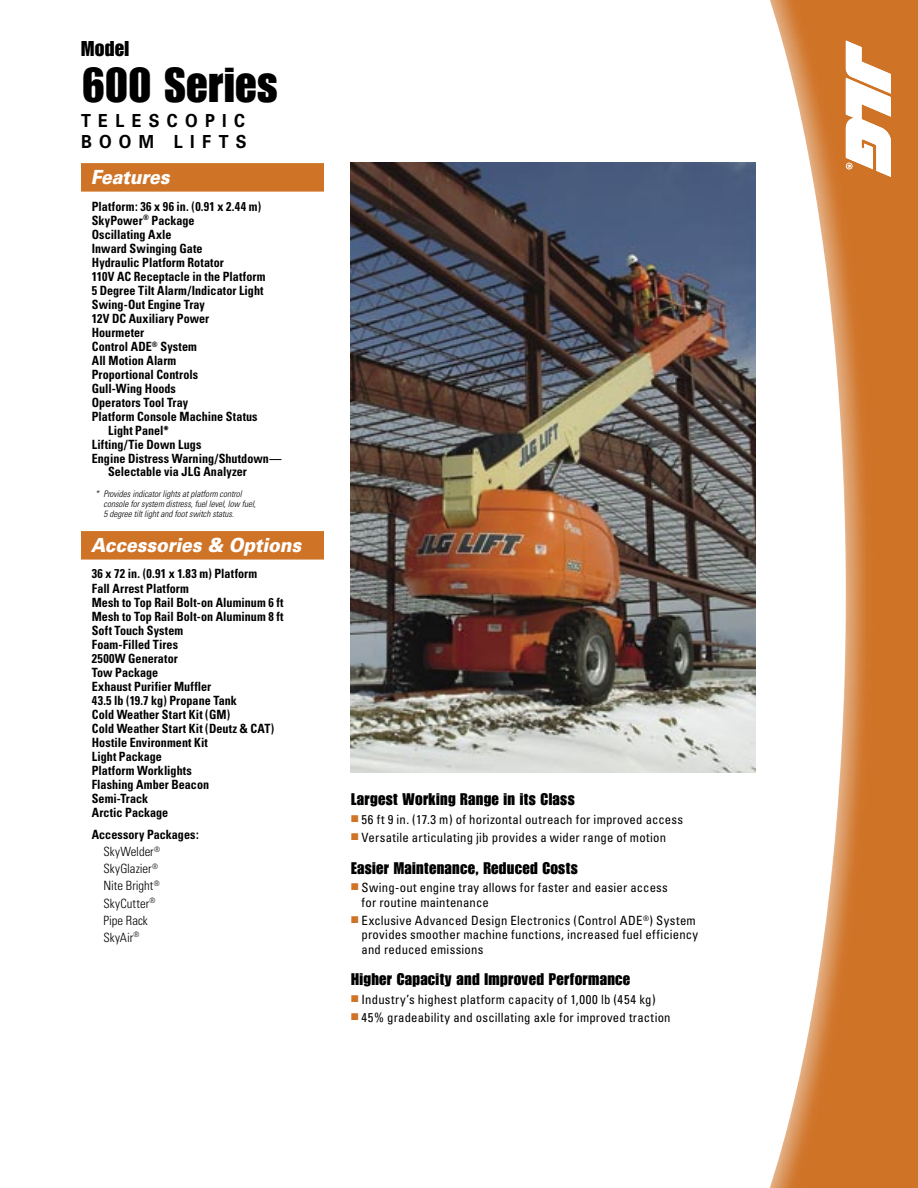
<style>
.page{position:relative;width:918px;height:1188px;background:#fff}
.page>*{position:absolute;margin:0;border:0;box-sizing:border-box;transform-origin:0 0}
.H2___Model_Series_Name__LEFT{font:48px "JLG Impact Standard";letter-spacing:.01em;color:#000}
.H1___Model__LEFT{font:21px "JLG Impact Standard";letter-spacing:.015em;color:#000}
.SH2___Orange_Bar_Subheads{font:italic 900 19.5px "Univers";letter-spacing:-.01em;color:#fff;scale:.9 1}
.SH1___Type_of_Lift__LEFT{font:700 18px/21px "Univers";letter-spacing:.45em;color:#000;scale:.9 1}
.SH3___Bullet_Subheads{font:16.5px "JLG Impact Standard";letter-spacing:.02em;color:#000}
.BC1___Features_Copy{font:700 condensed 12.75px/13.5px "Univers";letter-spacing:.005em;color:#000;scale:.95 1}
.BC5___Bullet_Copy{font:condensed 12.75px/14.2px "Univers";letter-spacing:.015em;color:#000}
.BC4___Accessory_List_Copy{font:300 condensed 12.75px "Univers";letter-spacing:-.005em;color:#000}
.BC2___Features_Space_Before{font:700 condensed 12.75px "Univers";letter-spacing:.005em;color:#000;scale:.95 1}
.FN1___Footnote_First_Line{font:italic 300 condensed 9px/9.8px "Univers";letter-spacing:-.005em;color:#000}
.s1{color:#cf7327}
</style>
<div class="page">
<img style="left:769px;top:0;width:149px;height:1188px">
<svg style="left:846px;top:40px;width:45px;height:137px"></svg>
<div style="left:81px;top:163px;width:243px;height:29px;background:#cf7327"></div>
<div style="left:81px;top:531px;width:243px;height:29px;background:#cf7327"></div>
<img style="left:351px;top:162px;width:405px;height:611px">
<p class="H1___Model__LEFT" style="left:81px;top:37px;width:50px">Model</p>
<p class="H2___Model_Series_Name__LEFT" style="left:81px;top:57px;width:198px">600 Series</p>
<p class="SH1___Type_of_Lift__LEFT" style="left:81px;top:110px;width:186px">TELESCOPIC<br>BOOM LIFTS</p>
<p class="SH2___Orange_Bar_Subheads" style="left:91px;top:165px;width:89px">Features</p>
<p class="BC1___Features_Copy" style="left:92px;top:199px;width:180px">Platform: 36 x 96 in. (0.91 x 2.44 m)</p>
<p class="BC1___Features_Copy" style="left:92px;top:213px;width:110px">SkyPower<sup>®</sup> Package</p>
<p class="BC1___Features_Copy" style="left:92px;top:227px;width:86px">Oscillating Axle</p>
<p class="BC1___Features_Copy" style="left:92px;top:241px;width:118px">Inward Swinging Gate</p>
<p class="BC1___Features_Copy" style="left:92px;top:255px;width:141px">Hydraulic Platform Rotator</p>
<p class="BC1___Features_Copy" style="left:92px;top:269px;width:184px">110V AC Receptacle in the Platform</p>
<p class="BC1___Features_Copy" style="left:92px;top:283px;width:182px">5 Degree Tilt Alarm/Indicator Light</p>
<p class="BC1___Features_Copy" style="left:92px;top:297px;width:121px">Swing-Out Engine Tray</p>
<p class="BC1___Features_Copy" style="left:92px;top:312px;width:125px">12V DC Auxiliary Power</p>
<p class="BC1___Features_Copy" style="left:92px;top:326px;width:57px">Hourmeter</p>
<p class="BC1___Features_Copy" style="left:92px;top:340px;width:112px">Control ADE<sup>®</sup> System</p>
<p class="BC1___Features_Copy" style="left:92px;top:354px;width:91px">All Motion Alarm</p>
<p class="BC1___Features_Copy" style="left:92px;top:368px;width:113px">Proportional Controls</p>
<p class="BC1___Features_Copy" style="left:92px;top:382px;width:90px">Gull-Wing Hoods</p>
<p class="BC1___Features_Copy" style="left:92px;top:396px;width:103px">Operators Tool Tray</p>
<p class="BC1___Features_Copy" style="left:108px;top:410px;width:159px;text-indent:-16px">Platform Console Machine Status<br>Light Panel*</p>
<p class="BC1___Features_Copy" style="left:92px;top:437px;width:117px">Lifting/Tie Down Lugs</p>
<p class="BC1___Features_Copy" style="left:108px;top:451px;width:184px;text-indent:-16px">Engine Distress Warning/Shutdown—<br>Selectable via JLG Analyzer</p>
<p class="FN1___Footnote_First_Line" style="left:104px;top:489px;width:154px;text-indent:-8px">* Provides indicator lights at platform control console for system distress, fuel level, low fuel,<br>5 degree tilt light and foot switch status.</p>
<p class="SH2___Orange_Bar_Subheads" style="left:91px;top:533px;width:235px">Accessories &amp; Options</p>
<p class="BC1___Features_Copy" style="left:92px;top:567px;width:176px">36 x 72 in. (0.91 x 1.83 m) Platform</p>
<p class="BC1___Features_Copy" style="left:92px;top:581px;width:104px">Fall Arrest Platform</p>
<p class="BC1___Features_Copy" style="left:92px;top:595px;width:203px">Mesh to Top Rail Bolt-on Aluminum 6 ft</p>
<p class="BC1___Features_Copy" style="left:92px;top:609px;width:203px">Mesh to Top Rail Bolt-on Aluminum 8 ft</p>
<p class="BC1___Features_Copy" style="left:92px;top:623px;width:98px">Soft Touch System</p>
<p class="BC1___Features_Copy" style="left:92px;top:637px;width:92px">Foam-Filled Tires</p>
<p class="BC1___Features_Copy" style="left:92px;top:651px;width:92px">2500W Generator</p>
<p class="BC1___Features_Copy" style="left:92px;top:665px;width:72px">Tow Package</p>
<p class="BC1___Features_Copy" style="left:92px;top:679px;width:127px">Exhaust Purifier Muffler</p>
<p class="BC1___Features_Copy" style="left:92px;top:693px;width:154px">43.5 lb (19.7 kg) Propane Tank</p>
<p class="BC1___Features_Copy" style="left:92px;top:708px;width:147px">Cold Weather Start Kit (GM)</p>
<p class="BC1___Features_Copy" style="left:92px;top:722px;width:193px">Cold Weather Start Kit (Deutz &amp; CAT)</p>
<p class="BC1___Features_Copy" style="left:92px;top:736px;width:124px">Hostile Environment Kit</p>
<p class="BC1___Features_Copy" style="left:92px;top:750px;width:75px">Light Package</p>
<p class="BC1___Features_Copy" style="left:92px;top:764px;width:107px">Platform Worklights</p>
<p class="BC1___Features_Copy" style="left:92px;top:778px;width:125px">Flashing Amber Beacon</p>
<p class="BC1___Features_Copy" style="left:92px;top:792px;width:61px">Semi-Track</p>
<p class="BC1___Features_Copy" style="left:92px;top:806px;width:82px">Arctic Package</p>
<p class="BC2___Features_Space_Before" style="left:92px;top:827px;width:114px">Accessory Packages:</p>
<p class="BC4___Accessory_List_Copy" style="left:104px;top:844px;width:58px">SkyWelder<sup>®</sup></p>
<p class="BC4___Accessory_List_Copy" style="left:104px;top:861px;width:56px">SkyGlazier<sup>®</sup></p>
<p class="BC4___Accessory_List_Copy" style="left:104px;top:878px;width:58px">Nite Bright<sup>®</sup></p>
<p class="BC4___Accessory_List_Copy" style="left:104px;top:895px;width:54px">SkyCutter<sup>®</sup></p>
<p class="BC4___Accessory_List_Copy" style="left:104px;top:912px;width:46px">Pipe Rack</p>
<p class="BC4___Accessory_List_Copy" style="left:104px;top:930px;width:38px">SkyAir<sup>®</sup></p>
<p class="SH3___Bullet_Subheads" style="left:351px;top:790px;width:225px">Largest Working Range in its Class</p>
<p class="BC5___Bullet_Copy" style="left:351px;top:812px;width:334px"><span class="s1">■</span> 56 ft 9 in. (17.3 m) of horizontal outreach for improved access</p>
<p class="BC5___Bullet_Copy" style="left:351px;top:830px;width:317px"><span class="s1">■</span> Versatile articulating jib provides a wider range of motion</p>
<p class="SH3___Bullet_Subheads" style="left:351px;top:858px;width:228px">Easier Maintenance, Reduced Costs</p>
<p class="BC5___Bullet_Copy" style="left:362px;top:880px;width:308px;text-indent:-11px"><span class="s1">■</span> Swing-out engine tray allows for faster and easier access for routine maintenance</p>
<p class="BC5___Bullet_Copy" style="left:362px;top:913px;width:338px;text-indent:-11px"><span class="s1">■</span> Exclusive Advanced Design Electronics (Control ADE<sup>®</sup>) System provides smoother machine functions, increased fuel efficiency and reduced emissions</p>
<p class="SH3___Bullet_Subheads" style="left:351px;top:970px;width:281px">Higher Capacity and Improved Performance</p>
<p class="BC5___Bullet_Copy" style="left:351px;top:992px;width:306px"><span class="s1">■</span> Industry’s highest platform capacity of 1,000 lb (454 kg)</p>
<p class="BC5___Bullet_Copy" style="left:351px;top:1010px;width:321px"><span class="s1">■</span> 45% gradeability and oscillating axle for improved traction</p>
</div>
